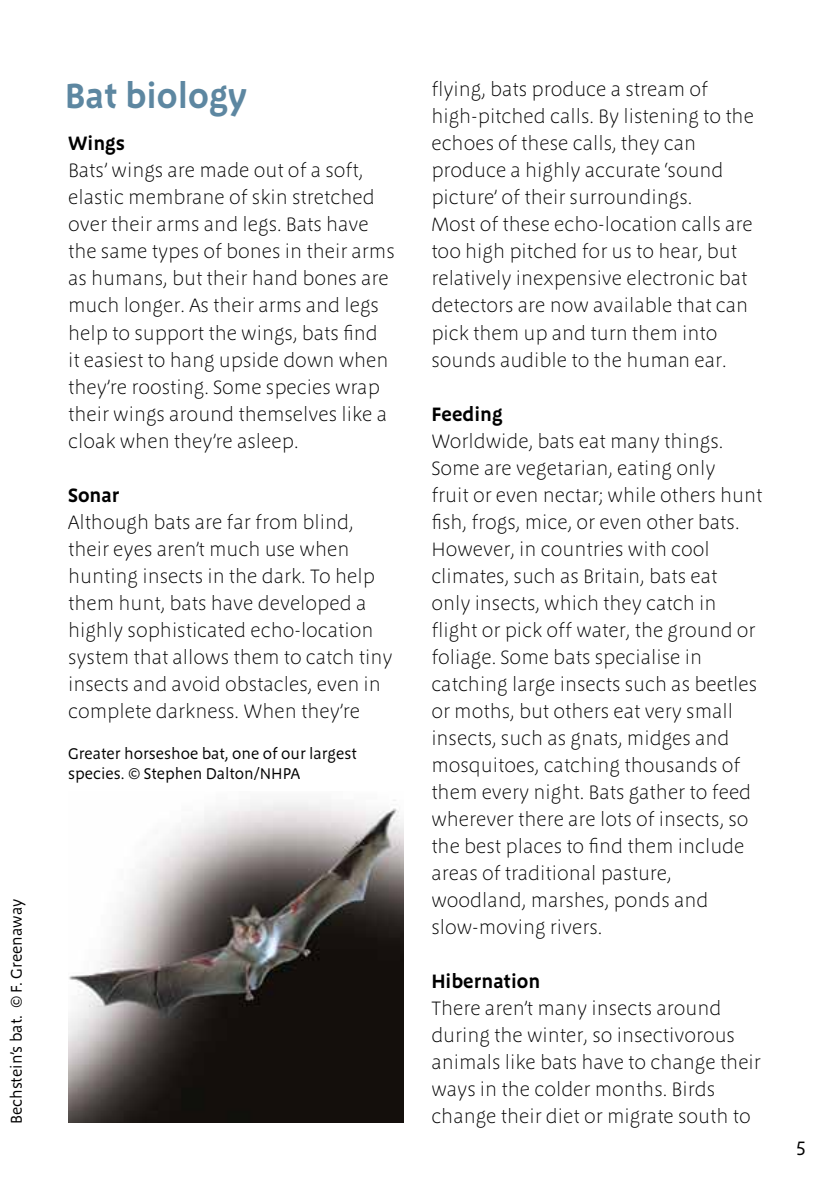
<style>
.page{position:relative;width:840px;height:1191px;background:#fff}
.page>*{position:absolute;margin:0;border:0;box-sizing:border-box;transform-origin:0 0}
.t1{font:600 36px "Megano TF";color:#5d87a1}
.t2{font:300 20px/27px "Megano TF";color:#000}
.t3{font:600 20px "Megano TF";color:#000}
.t4{font:20px "Megano TF";color:#000}
.t5{font:16px/20px "Megano TF";color:#000}
</style>
<div class="page">
<img style="left:68px;top:800px;width:335px;height:322px">
<p class="t5" style="left:6px;top:1124px;width:227px;rotate:-90deg">Bechstein’s bat. © F. Greenaway</p>
<h1 class="t1" style="left:65px;top:74px;width:183px">Bat biology</h1>
<p class="t3" style="left:68px;top:132px;width:58px">Wings</p>
<p class="t2" style="left:68px;top:157px;width:328px">Bats’ wings are made out of a soft, elastic membrane of skin stretched over their arms and legs. Bats have the same types of bones in their arms as humans, but their hand bones are much longer. As their arms and legs help to support the wings, bats find<br>it easiest to hang upside down when they’re roosting. Some species wrap their wings around themselves like a cloak when they’re asleep.</p>
<p class="t3" style="left:68px;top:483px;width:53px">Sonar</p>
<p class="t2" style="left:68px;top:508px;width:326px">Although bats are far from blind, their eyes aren’t much use when hunting insects in the dark. To help them hunt, bats have developed a highly sophisticated echo-location system that allows them to catch tiny insects and avoid obstacles, even in complete darkness. When they’re</p>
<p class="t5" style="left:68px;top:744px;width:290px">Greater horseshoe bat, one of our largest species. © Stephen Dalton/NHPA</p>
<p class="t2" style="left:431px;top:76px;width:324px">flying, bats produce a stream of high-pitched calls. By listening to the echoes of these calls, they can produce a highly accurate ‘sound picture’ of their surroundings.<br>Most of these echo-location calls are too high pitched for us to hear, but relatively inexpensive electronic bat detectors are now available that can pick them up and turn them into sounds audible to the human ear.</p>
<p class="t3" style="left:431px;top:402px;width:73px">Feeding</p>
<p class="t2" style="left:431px;top:427px;width:332px">Worldwide, bats eat many things.<br>Some are vegetarian, eating only<br>fruit or even nectar; while others hunt fish, frogs, mice, or even other bats.<br>However, in countries with cool climates, such as Britain, bats eat<br>only insects, which they catch in flight or pick off water, the ground or foliage. Some bats specialise in catching large insects such as beetles or moths, but others eat very small insects, such as gnats, midges and mosquitoes, catching thousands of them every night. Bats gather to feed wherever there are lots of insects, so the best places to find them include areas of traditional pasture, woodland, marshes, ponds and slow-moving rivers.</p>
<p class="t3" style="left:431px;top:969px;width:110px">Hibernation</p>
<p class="t2" style="left:431px;top:994px;width:331px">There aren’t many insects around during the winter, so insectivorous animals like bats have to change their ways in the colder months. Birds change their diet or migrate south to</p>
<p class="t4" style="left:795px;top:1136px;width:12px">5</p>
</div>
